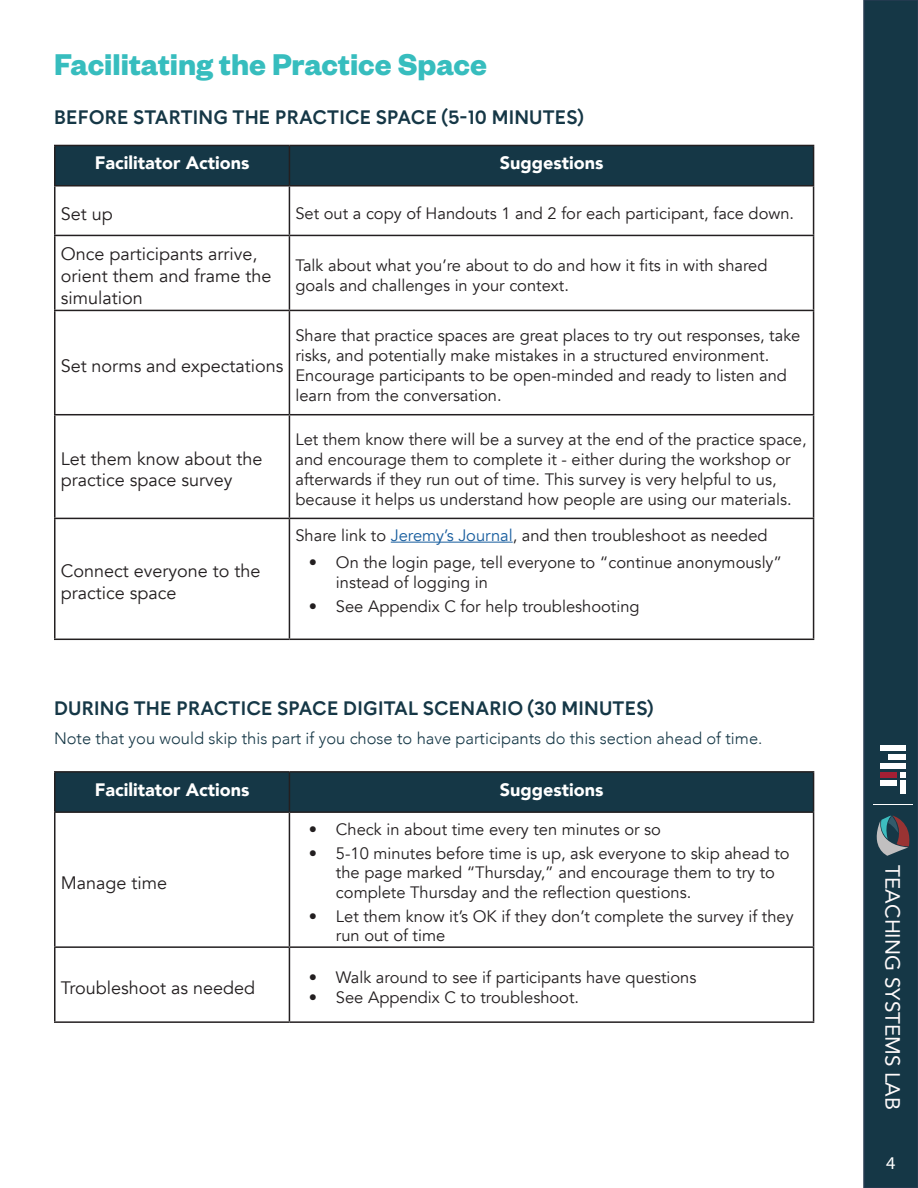
<style>
.page{position:relative;width:918px;height:1188px;background:#fff}
.page>*{position:absolute;margin:0;border:0;box-sizing:border-box;transform-origin:0 0}
.t1{font:700 33px "Founders Grotesk";color:#37bdbe}
.t2{font:20.7px "Avenir LT Std";color:#fffafa}
.t3{font:600 19.5px "Buenos Aires";letter-spacing:.01em;color:#153746}
.t4{font:18px/21.6px "Avenir";color:#231f20}
.t5{font:900 18px "Avenir";color:#fff}
.t6{font:18px "Myriad Pro";color:#fff}
.t7{font:16.5px/19.8px "Avenir";color:#231f20}
.t8{font:300 16.5px "Avenir";color:#153746}
.s1{color:#175d9e}
</style>
<div class="page">
<div style="left:863px;top:0;width:55px;height:1188px;background:#153746;border:2px solid #273c52"></div>
<svg style="left:876px;top:816px;width:34px;height:40px"></svg>
<div style="left:901px;top:781px;width:5px;height:13px;background:#fff"></div>
<div style="left:889px;top:754px;width:17px;height:6px;background:#fff"></div>
<div style="left:880px;top:763px;width:26px;height:5px;background:#fff"></div>
<div style="left:880px;top:746px;width:26px;height:5px;background:#fff"></div>
<div style="left:880px;top:781px;width:17px;height:5px;background:#fff"></div>
<svg style="left:901px;top:772px;width:5px;height:5px"></svg>
<div style="left:880px;top:772px;width:17px;height:5px;background:#a31f34"></div>
<hr style="left:873px;top:804px;width:39px;height:1px;background:#fff">
<div style="left:56px;top:146px;width:757px;height:39px;background:#153746"></div>
<hr style="left:54px;top:145px;width:235px;height:1px;background:#231f20">
<hr style="left:54px;top:146px;width:2px;height:39px;background:#231f20">
<hr style="left:289px;top:145px;width:525px;height:1px;background:#231f20">
<hr style="left:289px;top:146px;width:1px;height:39px;background:#231f20">
<hr style="left:813px;top:146px;width:1px;height:39px;background:#231f20">
<hr style="left:54px;top:185px;width:235px;height:2px;background:#231f20">
<hr style="left:54px;top:187px;width:2px;height:48px;background:#231f20">
<hr style="left:289px;top:185px;width:525px;height:2px;background:#231f20">
<hr style="left:289px;top:187px;width:1px;height:48px;background:#231f20">
<hr style="left:813px;top:187px;width:1px;height:48px;background:#231f20">
<hr style="left:54px;top:235px;width:235px;height:1px;background:#231f20">
<hr style="left:54px;top:236px;width:2px;height:74px;background:#231f20">
<hr style="left:289px;top:235px;width:525px;height:1px;background:#231f20">
<hr style="left:289px;top:236px;width:1px;height:74px;background:#231f20">
<hr style="left:813px;top:236px;width:1px;height:74px;background:#231f20">
<hr style="left:54px;top:310px;width:235px;height:1px;background:#231f20">
<hr style="left:54px;top:311px;width:2px;height:103px;background:#231f20">
<hr style="left:289px;top:310px;width:525px;height:1px;background:#231f20">
<hr style="left:289px;top:311px;width:1px;height:103px;background:#231f20">
<hr style="left:813px;top:311px;width:1px;height:103px;background:#231f20">
<hr style="left:54px;top:414px;width:235px;height:1px;background:#231f20">
<hr style="left:54px;top:415px;width:2px;height:103px;background:#231f20">
<hr style="left:289px;top:414px;width:525px;height:1px;background:#231f20">
<hr style="left:289px;top:415px;width:1px;height:103px;background:#231f20">
<hr style="left:813px;top:415px;width:1px;height:103px;background:#231f20">
<hr style="left:54px;top:518px;width:235px;height:1px;background:#231f20">
<hr style="left:54px;top:519px;width:2px;height:120px;background:#231f20">
<hr style="left:289px;top:518px;width:525px;height:1px;background:#231f20">
<hr style="left:289px;top:519px;width:1px;height:120px;background:#231f20">
<hr style="left:813px;top:519px;width:1px;height:120px;background:#231f20">
<hr style="left:54px;top:639px;width:235px;height:1px;background:#231f20">
<hr style="left:289px;top:639px;width:525px;height:1px;background:#231f20">
<hr style="left:391px;top:542px;width:122px;height:1px;background:#175d9e">
<div style="left:56px;top:773px;width:757px;height:38px;background:#153746"></div>
<hr style="left:54px;top:771px;width:235px;height:2px;background:#231f20">
<hr style="left:54px;top:773px;width:2px;height:38px;background:#231f20">
<hr style="left:289px;top:771px;width:525px;height:2px;background:#231f20">
<hr style="left:289px;top:773px;width:1px;height:38px;background:#231f20">
<hr style="left:813px;top:773px;width:1px;height:38px;background:#231f20">
<hr style="left:54px;top:811px;width:235px;height:2px;background:#231f20">
<hr style="left:54px;top:813px;width:2px;height:133px;background:#231f20">
<hr style="left:289px;top:811px;width:525px;height:2px;background:#231f20">
<hr style="left:289px;top:813px;width:1px;height:133px;background:#231f20">
<hr style="left:813px;top:813px;width:1px;height:133px;background:#231f20">
<hr style="left:54px;top:946px;width:235px;height:2px;background:#231f20">
<hr style="left:54px;top:948px;width:2px;height:73px;background:#231f20">
<hr style="left:289px;top:946px;width:525px;height:2px;background:#231f20">
<hr style="left:289px;top:948px;width:1px;height:73px;background:#231f20">
<hr style="left:813px;top:948px;width:1px;height:73px;background:#231f20">
<hr style="left:54px;top:1021px;width:235px;height:2px;background:#231f20">
<hr style="left:289px;top:1021px;width:525px;height:2px;background:#231f20">
<p class="t1" style="left:54px;top:43px;width:435px">Facilitating the Practice Space</p>
<p class="t3" style="left:54px;top:101px;width:531px">BEFORE STARTING THE PRACTICE SPACE (5-10 MINUTES)</p>
<p class="t5" style="left:95px;top:148px;width:156px">Facilitator Actions</p>
<p class="t5" style="left:500px;top:148px;width:105px">Suggestions</p>
<p class="t4" style="left:61px;top:203px;width:54px">Set up</p>
<p class="t7" style="left:295px;top:204px;width:500px">Set out a copy of Handouts 1 and 2 for each participant, face down.</p>
<p class="t4" style="left:61px;top:244px;width:212px">Once participants arrive, orient them and frame the simulation</p>
<p class="t7" style="left:295px;top:256px;width:474px">Talk about what you’re about to do and how it fits in with shared goals and challenges in your context.</p>
<p class="t4" style="left:61px;top:355px;width:224px">Set norms and expectations</p>
<p class="t4" style="left:61px;top:448px;width:203px">Let them know about the practice space survey</p>
<p class="t4" style="left:61px;top:560px;width:201px">Connect everyone to the practice space</p>
<p class="t7" style="left:295px;top:326px;width:507px">Share that practice spaces are great places to try out responses, take risks, and potentially make mistakes in a structured environment.<br>Encourage participants to be open-minded and ready to listen and learn from the conversation.</p>
<p class="t7" style="left:295px;top:430px;width:513px">Let them know there will be a survey at the end of the practice space, and encourage them to complete it - either during the workshop or afterwards if they run out of time. This survey is very helpful to us, because it helps us understand how people are using our materials.</p>
<p class="t7" style="left:295px;top:526px;width:474px">Share link to <span class="s1">Jeremy’s Journal</span>, and then troubleshoot as needed</p>
<p class="t7" style="left:336px;top:553px;width:448px;text-indent:-27px">• On the login page, tell everyone to “continue anonymously” instead of logging in</p>
<p class="t7" style="left:309px;top:596px;width:332px">• See Appendix C for help troubleshooting</p>
<p class="t3" style="left:54px;top:691px;width:601px">DURING THE PRACTICE SPACE DIGITAL SCENARIO (30 MINUTES)</p>
<p class="t8" style="left:54px;top:728px;width:710px">Note that you would skip this part if you chose to have participants do this section ahead of time.</p>
<p class="t5" style="left:95px;top:774px;width:156px">Facilitator Actions</p>
<p class="t5" style="left:500px;top:774px;width:105px">Suggestions</p>
<p class="t4" style="left:61px;top:872px;width:108px">Manage time</p>
<p class="t7" style="left:309px;top:819px;width:354px">• Check in about time every ten minutes or so</p>
<p class="t7" style="left:336px;top:844px;width:455px;text-indent:-27px">• 5-10 minutes before time is up, ask everyone to skip ahead to the page marked “Thursday,” and encourage them to try to complete Thursday and the reflection questions.</p>
<p class="t7" style="left:336px;top:907px;width:459px;text-indent:-27px">• Let them know it’s OK if they don’t complete the survey if they run out of time</p>
<p class="t4" style="left:61px;top:977px;width:196px">Troubleshoot as needed</p>
<p class="t7" style="left:309px;top:968px;width:389px">• Walk around to see if participants have questions</p>
<p class="t7" style="left:309px;top:988px;width:272px">• See Appendix C to troubleshoot.</p>
<p class="t2" style="left:905px;top:865px;width:246px;rotate:90deg">TEACHING SYSTEMS LAB</p>
<p class="t6" style="left:886px;top:1151px;width:11px">4</p>
</div>
